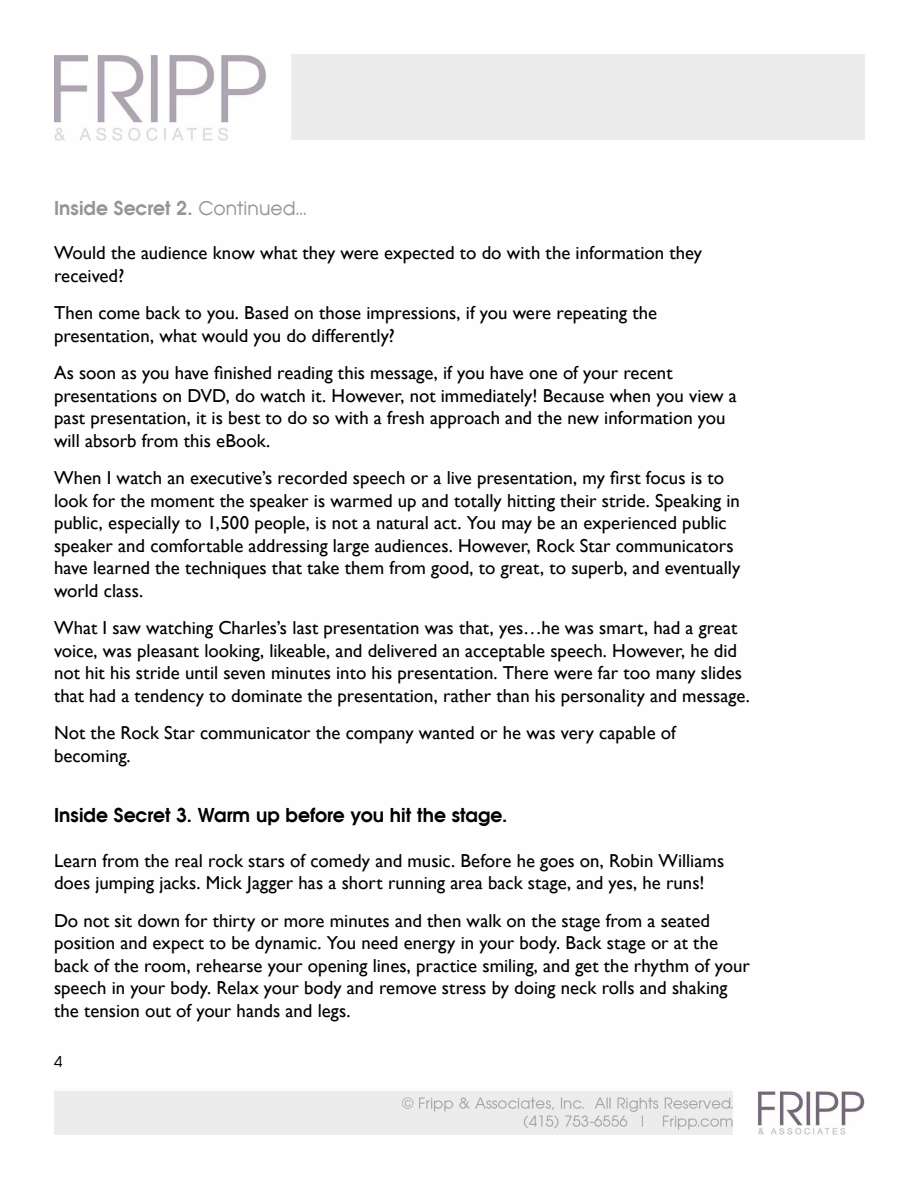
<style>
.page{position:relative;width:918px;height:1188px;background:#fff}
.page>*{position:absolute;margin:0;border:0;box-sizing:border-box;transform-origin:0 0}
.t1{font:18.75px/22.5px "Gill Sans";color:#000}
.t2{font:700 18.75px "Avian";color:#000}
.t3{font:700 18.75px "Avian";color:#939598}
.t4{font:15px "Avian";color:#000}
.s1{font-weight:400}
</style>
<div class="page">
<img style="left:54px;top:54px;width:810px;height:1080px">
<p class="t3" style="left:54px;top:196px;width:254px">Inside Secret 2. <span class="s1">Continued...</span></p>
<p class="t1" style="left:54px;top:242px;width:650px">Would the audience know what they were expected to do with the information they received?</p>
<p class="t1" style="left:54px;top:302px;width:605px">Then come back to you. Based on those impressions, if you were repeating the presentation, what would you do differently?</p>
<p class="t1" style="left:54px;top:362px;width:684px">As soon as you have finished reading this message, if you have one of your recent presentations on DVD, do watch it. However, not immediately! Because when you view a past presentation, it is best to do so with a fresh approach and the new information you will absorb from this eBook.</p>
<p class="t1" style="left:54px;top:467px;width:688px">When I watch an executive’s recorded speech or a live presentation, my first focus is to look for the moment the speaker is warmed up and totally hitting their stride. Speaking in public, especially to 1,500 people, is not a natural act. You may be an experienced public speaker and comfortable addressing large audiences. However, Rock Star communicators have learned the techniques that take them from good, to great, to superb, and eventually world class.</p>
<p class="t1" style="left:54px;top:617px;width:697px">What I saw watching Charles’s last presentation was that, yes…he was smart, had a great voice, was pleasant looking, likeable, and delivered an acceptable speech. However, he did not hit his stride until seven minutes into his presentation. There were far too many slides that had a tendency to dominate the presentation, rather than his personality and message.</p>
<p class="t1" style="left:54px;top:722px;width:623px">Not the Rock Star communicator the company wanted or he was very capable of becoming.</p>
<p class="t2" style="left:54px;top:803px;width:455px">Inside Secret 3. Warm up before you hit the stage.</p>
<p class="t1" style="left:54px;top:850px;width:672px">Learn from the real rock stars of comedy and music. Before he goes on, Robin Williams does jumping jacks. Mick Jagger has a short running area back stage, and yes, he runs!</p>
<p class="t1" style="left:54px;top:910px;width:697px">Do not sit down for thirty or more minutes and then walk on the stage from a seated position and expect to be dynamic. You need energy in your body. Back stage or at the back of the room, rehearse your opening lines, practice smiling, and get the rhythm of your speech in your body. Relax your body and remove stress by doing neck rolls and shaking the tension out of your hands and legs.</p>
<p class="t4" style="left:54px;top:1053px;width:10px">4</p>
</div>
